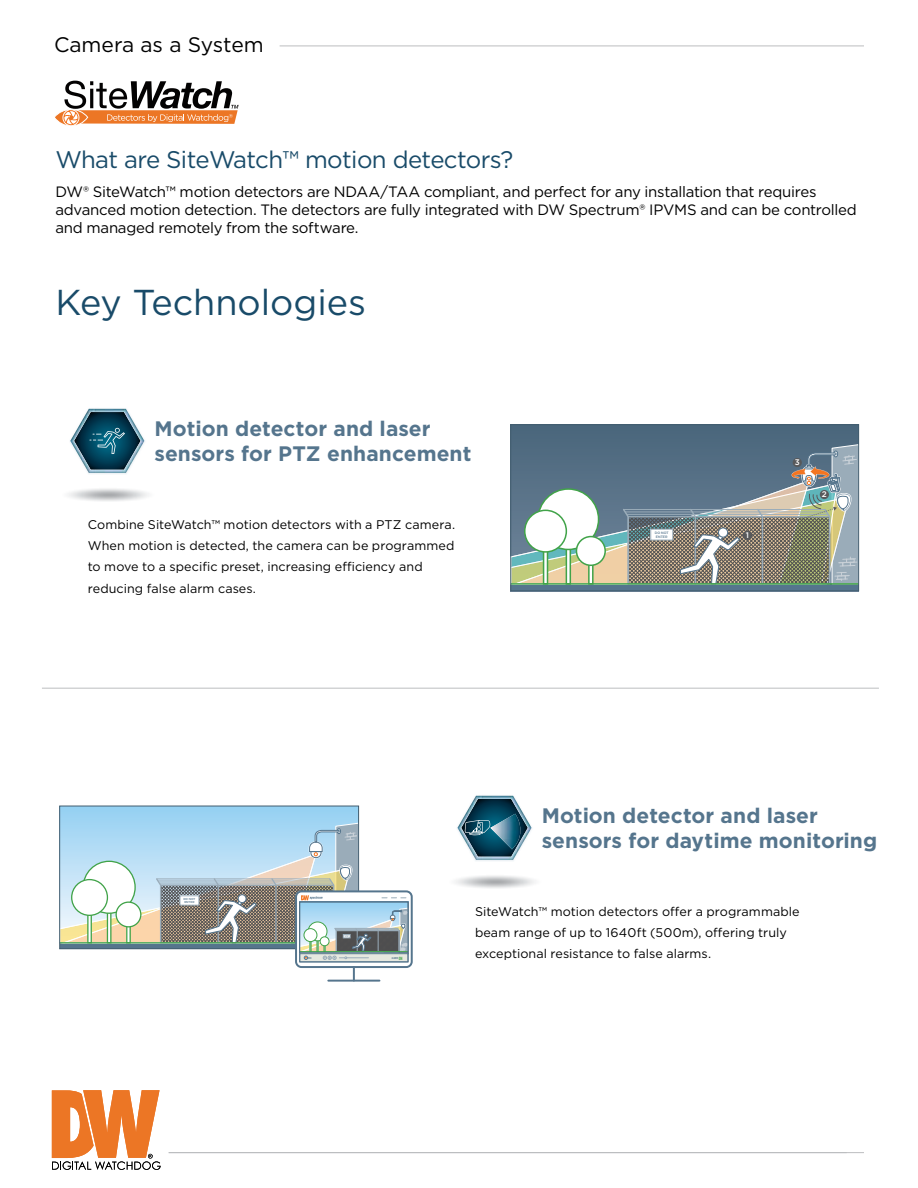
<style>
.page{position:relative;width:918px;height:1188px;background:#fff}
.page>*{position:absolute;margin:0;border:0;box-sizing:border-box;transform-origin:0 0}
.t1{font:36px "Gotham";color:#194b69}
.t2{font:24px "Gotham";letter-spacing:-.025em;color:#194b69}
.t3{font:700 21px/25.2px "Gotham";letter-spacing:.005em;color:#55758d}
.t4{font:21px "Gotham";color:#000}
.t5{font:15px/18px "Gotham";letter-spacing:-.02em;color:#000}
.t6{font:12.6px/21.3px "Gotham";letter-spacing:.005em;color:#000}
.t7{font:500 8.1px "Gotham";color:#fff}
.t8{font:500 3.3px/4.1px "Gotham";color:#55758d;text-align:center}
.t9{font:500 2.85px/3.4px "Gotham";color:#55758d;text-align:center}
.t10{font:2.85px "Alternate Gothic No 2 BT";color:#55758d}
.s1{font-size:4.5px;color:#41a349}
</style>
<div class="page">
<hr style="left:280px;top:46px;width:584px;height:1px;background:#bcbec0">
<svg style="left:52px;top:1090px;width:109px;height:80px"></svg>
<hr style="left:169px;top:1152px;width:695px;height:1px;background:#bcbec0">
<svg style="left:55px;top:81px;width:184px;height:45px"></svg>
<img style="left:88px;top:408px;width:57px;height:66px">
<img style="left:70px;top:409px;width:74px;height:64px">
<svg style="left:74px;top:409px;width:67px;height:61px"></svg>
<div style="left:511px;top:425px;width:348px;height:166px;background:#4c687d"></div>
<div style="left:511px;top:584px;width:348px;height:7px;background:#55758d"></div>
<div style="left:510px;top:424px;width:349px;height:167px;border:1px solid #425d6f"></div>
<svg style="left:510px;top:444px;width:350px;height:141px"></svg>
<img style="left:457px;top:795px;width:57px;height:66px">
<img style="left:458px;top:796px;width:74px;height:64px">
<svg style="left:461px;top:796px;width:68px;height:61px"></svg>
<div style="left:60px;top:806px;width:299px;height:143px;background:#9ad2f3"></div>
<div style="left:296px;top:891px;width:116px;height:76px;background:linear-gradient(to right,#fff,#fafbfc);border-radius:5px"></div>
<div style="left:295px;top:890px;width:118px;height:78px;border:2px solid #55758d;border-radius:5px"></div>
<div style="left:299px;top:901px;width:109px;height:61px;border:1px solid #55758d"></div>
<svg style="left:353px;top:967px;width:2px;height:13px"></svg>
<hr style="left:328px;top:980px;width:51px;height:2px;background:#55758d">
<svg style="left:59px;top:822px;width:350px;height:138px"></svg>
<hr style="left:42px;top:688px;width:837px;height:1px;background:#bcbec0">
<h3 class="t4" style="left:54px;top:31px;width:211px">Camera as a System</h3>
<h2 class="t2" style="left:55px;top:144px;width:459px">What are SiteWatch™ motion detectors?</h2>
<p class="t5" style="left:55px;top:183px;width:803px">DW® SiteWatch™ motion detectors are NDAA/TAA compliant, and perfect for any installation that requires advanced motion detection. The detectors are fully integrated with DW Spectrum® IPVMS and can be controlled and managed remotely from the software.</p>
<h1 class="t1" style="left:55px;top:279px;width:312px">Key Technologies</h1>
<h3 class="t3" style="left:155px;top:416px;width:318px">Motion detector and laser sensors for PTZ enhancement</h3>
<p class="t6" style="left:88px;top:514px;width:369px">Combine SiteWatch™ motion detectors with a PTZ camera.<br>When motion is detected, the camera can be programmed to move to a specific preset, increasing efficiency and reducing false alarm cases.</p>
<p class="t8" style="left:655px;top:531px;width:16px">DO NOT<br>ENTER</p>
<p class="t7" style="left:746px;top:531px;width:5px">1</p>
<p class="t7" style="left:795px;top:458px;width:7px">3</p>
<p class="t7" style="left:822px;top:490px;width:6px">2</p>
<p class="t9" style="left:183px;top:897px;width:14px">DO NOT<br>ENTER</p>
<h3 class="t3" style="left:542px;top:803px;width:337px">Motion detector and laser sensors for daytime monitoring</h3>
<p class="t10" style="left:308px;top:956px;width:5px">REC</p>
<p class="t10" style="left:392px;top:956px;width:12px">ALARM <span class="s1">ON</span></p>
<p class="t6" style="left:475px;top:900px;width:326px">SiteWatch™ motion detectors offer a programmable beam range of up to 1640ft (500m), offering truly exceptional resistance to false alarms.</p>
</div>
